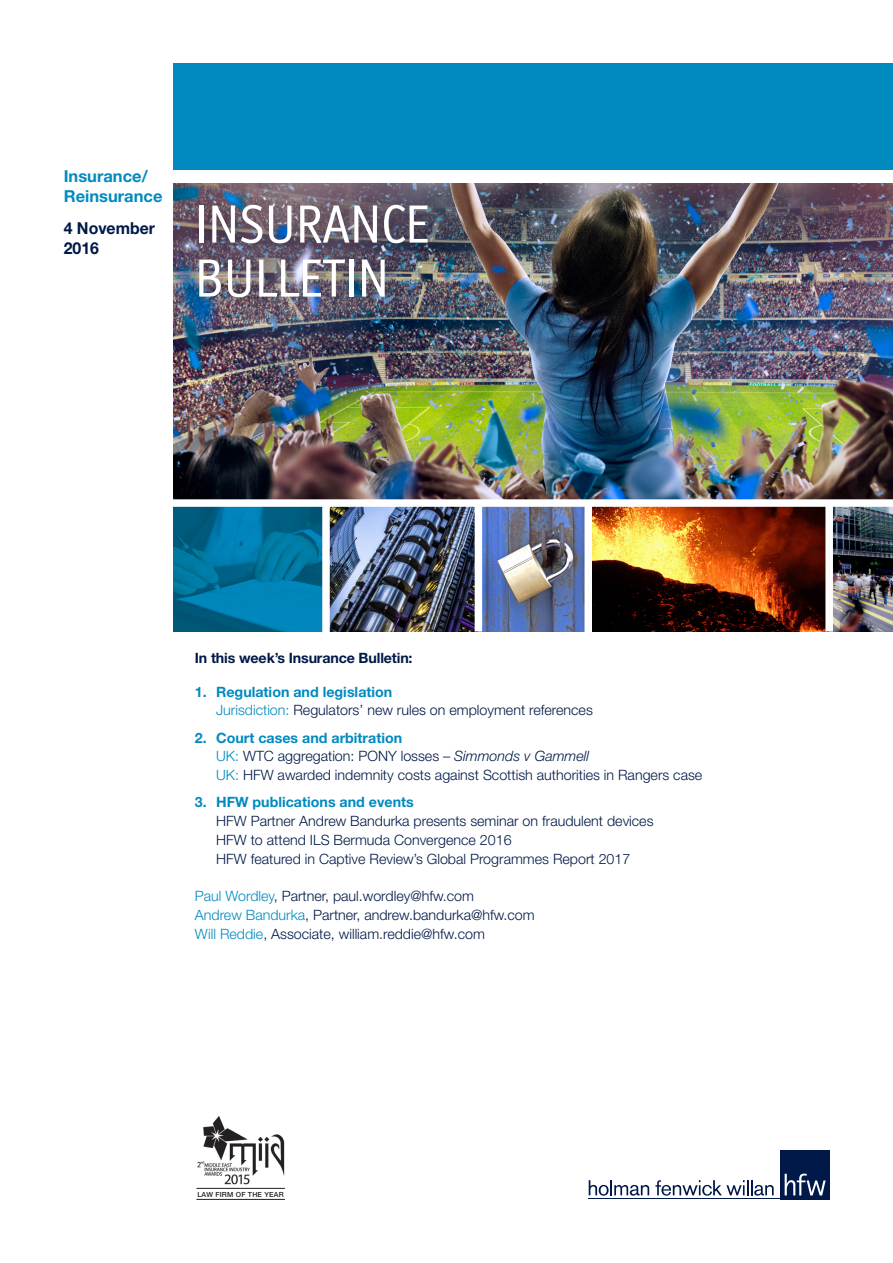
<style>
.page{position:relative;width:893px;height:1263px;background:#fff}
.page>*{position:absolute;margin:0;border:0;box-sizing:border-box;transform-origin:0 0}
.t1{font:54px/54px "Officina Display ITC Std";color:#fff}
.BULLETIN_-_Practice{font:700 16.5px/19.8px "Helvetica Neue LT Std";color:#008ac0}
.t2{font:700 16.5px/19.8px "Helvetica Neue LT Std";color:#001948;scale:.96 1}
.BULLETIN_-_Front_-_A{font:300 14.25px/18.8px "Helvetica Neue LT Std";color:#001948}
.BULLETIN_-_Front_-_E{font:300 14.25px/18.8px "Helvetica Neue LT Std";color:#001948}
.BULLETIN_-_Front_-_S{font:700 14.25px "Helvetica Neue LT Std";color:#008ac0}
.BULLETIN_-_Front_-_I{font:700 14.25px "Helvetica Neue LT Std";letter-spacing:-.01em;color:#001948}
.BULLETIN_-_Practice-2{font:500 7.05px "Helvetica Neue LT Std";letter-spacing:.03em;color:#231f20}
.s1{color:#008ac0}
.s2{font-style:italic}
</style>
<div class="page">
<img style="left:174px;top:183px;width:719px;height:316px">
<div style="left:780px;top:1150px;width:49px;height:49px;background:#001948"></div>
<svg style="left:589px;top:1180px;width:60px;height:16px"></svg>
<svg style="left:655px;top:1180px;width:119px;height:16px"></svg>
<svg style="left:785px;top:1174px;width:41px;height:21px"></svg>
<hr style="left:588px;top:1198px;width:241px;height:1px;background:#001948">
<div style="left:174px;top:64px;width:719px;height:106px;background:#008ac0"></div>
<img style="left:174px;top:507px;width:148px;height:124px">
<img style="left:330px;top:507px;width:145px;height:124px">
<img style="left:482px;top:507px;width:102px;height:124px">
<svg style="left:592px;top:507px;width:233px;height:124px;background:#773d15"></svg>
<img style="left:833px;top:507px;width:60px;height:124px">
<img style="left:197px;top:1116px;width:88px;height:69px">
<hr style="left:196px;top:1188px;width:89px;height:1px;background:#231f20">
<hr style="left:196px;top:1199px;width:89px;height:1px;background:#231f20">
<div style="left:196px;top:196px;width:247px;height:110px;background:#231f20;opacity:.3"></div>
<p class="BULLETIN_-_Practice" style="left:64px;top:166px;width:100px">Insurance/<br>Reinsurance</p>
<p class="t2" style="left:64px;top:218px;width:97px">4 November<br>2016</p>
<p class="t1" style="left:195px;top:196px;width:236px">INSURANCE<br>BULLETIN</p>
<p class="BULLETIN_-_Front_-_I" style="left:195px;top:649px;width:219px">In this week’s Insurance Bulletin:</p>
<p class="BULLETIN_-_Front_-_S" style="left:195px;top:683px;width:199px">1. Regulation and legislation</p>
<p class="BULLETIN_-_Front_-_A" style="left:216px;top:700px;width:378px"><span class="s1">Jurisdiction:</span> Regulators’ new rules on employment references</p>
<p class="BULLETIN_-_Front_-_S" style="left:195px;top:729px;width:209px">2. Court cases and arbitration</p>
<p class="BULLETIN_-_Front_-_A" style="left:216px;top:746px;width:488px"><span class="s1">UK:</span> WTC aggregation: PONY losses – <span class="s2">Simmonds v Gammell<br></span><span class="s1">UK:</span> HFW awarded indemnity costs against Scottish authorities in Rangers case</p>
<p class="BULLETIN_-_Front_-_S" style="left:195px;top:793px;width:220px">3. HFW publications and events</p>
<p class="BULLETIN_-_Front_-_A" style="left:216px;top:811px;width:439px">HFW Partner Andrew Bandurka presents seminar on fraudulent devices</p>
<p class="BULLETIN_-_Front_-_A" style="left:216px;top:830px;width:416px">HFW to attend ILS Bermuda Convergence 2016<br>HFW featured in Captive Review’s Global Programmes Report 2017</p>
<p class="BULLETIN_-_Front_-_E" style="left:195px;top:886px;width:341px"><span class="s1">Paul Wordley</span>, Partner, paul.wordley@hfw.com<br><span class="s1">Andrew Bandurka</span>, Partner, andrew.bandurka@hfw.com<br><span class="s1">Will Reddie</span>, Associate, william.reddie@hfw.com</p>
<p class="BULLETIN_-_Practice-2" style="left:197px;top:1190px;width:88px">LAW FIRM OF THE YEAR</p>
</div>
